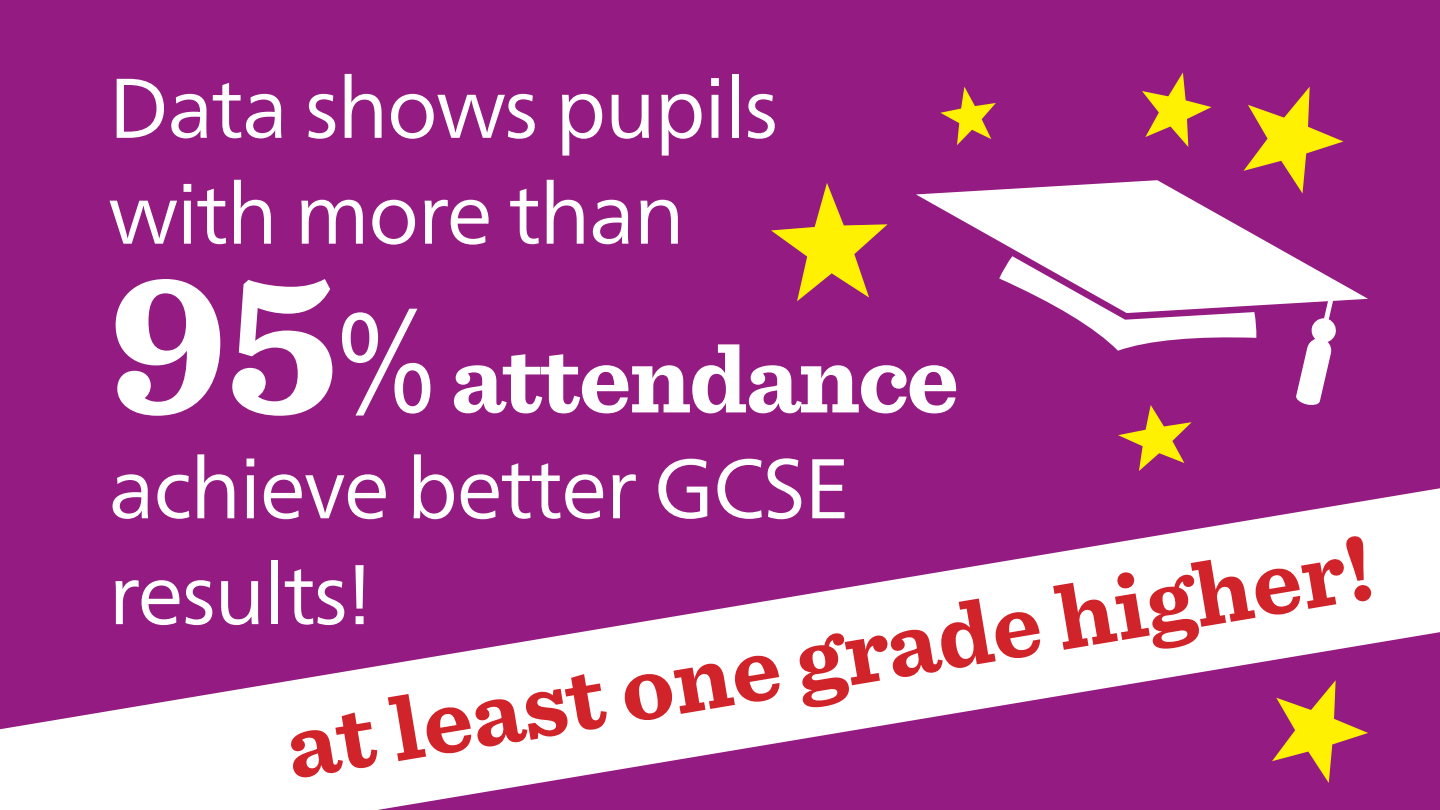
<style>
.page{position:relative;width:1440px;height:810px;background:#941b82}
.page>*{position:absolute;margin:0;border:0;box-sizing:border-box;transform-origin:0 0}
.t1{font:700 98.62px "Sentinel";letter-spacing:-.02em;color:#fff}
.t2{font:700 93.68px "Sentinel";color:#d1232a}
.t3{font:84.53px/105.8px "Frutiger Neue LT Pro";letter-spacing:-.02em;color:#fff}
.s1{font-size:205.27px}
.s2{font-family:"Frutiger Neue LT Pro";font-weight:400;font-stretch:condensed;font-size:141.15px}
</style>
<div class="page">
<svg style="left:0;top:488px;width:1440px;height:322px"></svg>
<svg style="left:1067px;top:313px;width:190px;height:38px"></svg>
<svg style="left:916px;top:180px;width:452px;height:133px;fill:#fff"></svg>
<svg style="left:1295px;top:295px;width:42px;height:110px"></svg>
<svg style="left:771px;top:183px;width:117px;height:118px"></svg>
<svg style="left:1244px;top:87px;width:99px;height:107px"></svg>
<svg style="left:1118px;top:405px;width:74px;height:66px"></svg>
<svg style="left:940px;top:87px;width:56px;height:58px"></svg>
<svg style="left:1142px;top:72px;width:70px;height:75px"></svg>
<svg style="left:1272px;top:680px;width:96px;height:103px"></svg>
<p class="t3" style="left:108px;top:55px;width:671px">Data shows pupils with more than</p>
<p class="t1" style="left:108px;top:302px;width:852px"><span class="s1">95</span><span class="s2">%</span> attendance</p>
<p class="t3" style="left:108px;top:435px;width:743px">achieve better GCSE results!</p>
<p class="t2" style="left:275px;top:670px;width:1102px;rotate:-9deg">at least one grade higher!</p>
</div>
